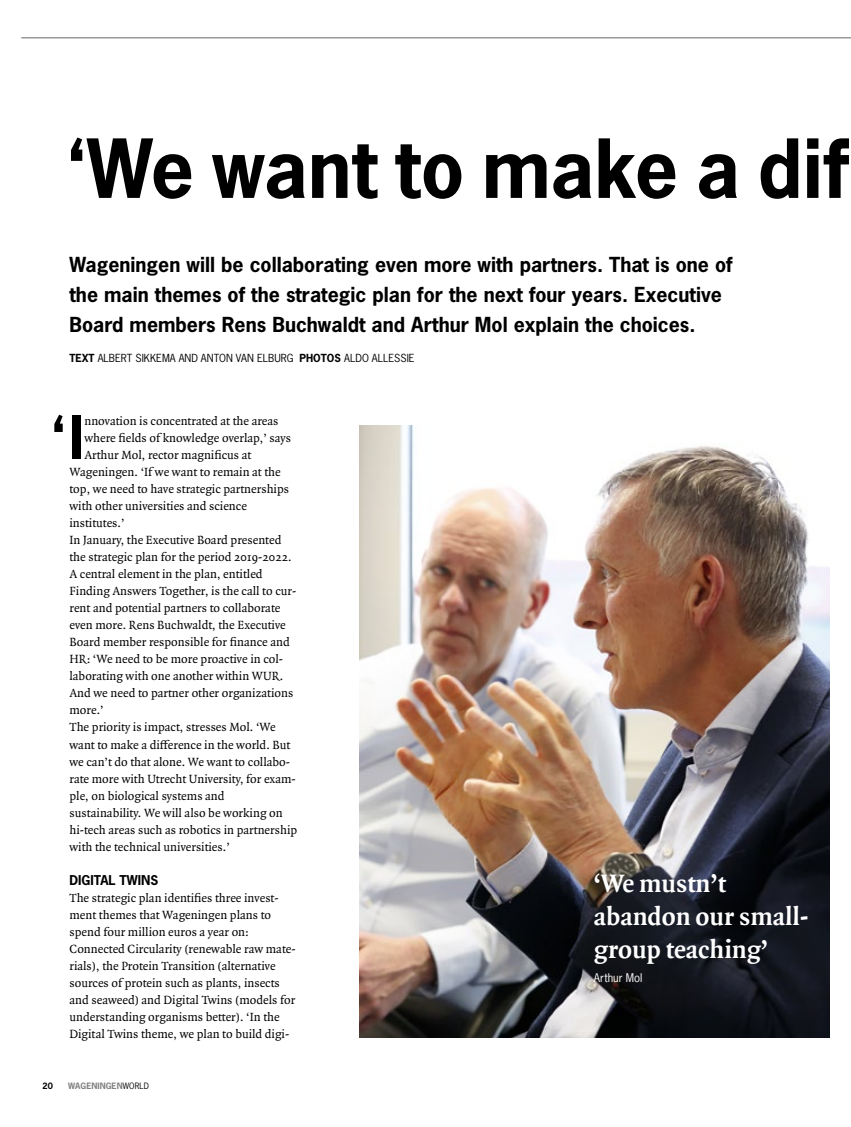
<style>
.page{position:relative;width:851px;height:1127px;background:#fff}
.page>*{position:absolute;margin:0;border:0;box-sizing:border-box;transform-origin:0 0}
.t1{font:700 76.5px "News Gothic Std";color:#000}
.t2{font:700 56.4px "News Gothic Std";color:#000}
.t3{font:700 27px/33px "Quadraat OT";color:#fff}
.t4{font:700 19.5px/30px "News Gothic Std";color:#000}
.t5{font:12.75px/17px "Quadraat OT";color:#000}
.t6{font:700 12.75px "News Gothic Std";color:#000}
.t7{font:11.25px "News Gothic Std";color:#fff}
.t8{font:10.5px "News Gothic Std";color:#000}
.t9{font:700 8.25px "News Gothic Std";letter-spacing:.01em;color:#818181}
.t10{font:700 8.25px "News Gothic Std";color:#000}
.s1{font-weight:700}
.s2{font-weight:400;color:#000}
</style>
<div class="page">
<img style="left:359px;top:425px;width:470px;height:612px">
<svg style="left:21px;top:37px;width:829px;height:2px;background:#b2b2b2"></svg>
<h1 class="t1" style="left:68px;top:118px;width:782px">‘We want to make a dif</h1>
<h3 class="t4" style="left:69px;top:249px;width:664px">Wageningen will be collaborating even more with partners. That is one of the main themes of the strategic plan for the next four years. Executive<br>Board members Rens Buchwaldt and Arthur Mol explain the choices.</h3>
<p class="t8" style="left:69px;top:351px;width:347px"><span class="s1">TEXT</span> ALBERT SIKKEMA AND ANTON VAN ELBURG <span class="s1">PHOTOS</span> ALDO ALLESSIE</p>
<h2 class="t2" style="left:52px;top:401px;width:34px">‘I</h2>
<p class="t5" style="left:84px;top:413px;width:195px">nnovation is concentrated at the areas</p>
<p class="t5" style="left:84px;top:430px;width:208px">where fields of knowledge overlap,’ says</p>
<p class="t5" style="left:84px;top:447px;width:168px">Arthur Mol, rector magnificus at</p>
<p class="t5" style="left:69px;top:464px;width:213px">Wageningen. ‘If we want to remain at the</p>
<p class="t5" style="left:69px;top:481px;width:221px">top, we need to have strategic partnerships</p>
<p class="t5" style="left:69px;top:498px;width:179px">with other universities and science</p>
<p class="t5" style="left:69px;top:515px;width:57px">institutes.’</p>
<p class="t5" style="left:69px;top:532px;width:213px">In January, the Executive Board presented</p>
<p class="t5" style="left:69px;top:549px;width:224px">the strategic plan for the period 2019-2022.</p>
<p class="t5" style="left:69px;top:566px;width:194px">A central element in the plan, entitled</p>
<p class="t5" style="left:69px;top:583px;width:228px">Finding Answers Together, is the call to cur-</p>
<p class="t5" style="left:69px;top:600px;width:212px">rent and potential partners to collaborate</p>
<p class="t5" style="left:69px;top:617px;width:218px">even more. Rens Buchwaldt, the Executive</p>
<p class="t5" style="left:69px;top:634px;width:222px">Board member responsible for finance and</p>
<p class="t5" style="left:69px;top:651px;width:215px">HR: ‘We need to be more proactive in col-</p>
<p class="t5" style="left:69px;top:668px;width:215px">laborating with one another within WUR.</p>
<p class="t5" style="left:69px;top:685px;width:225px">And we need to partner other organizations</p>
<p class="t5" style="left:69px;top:702px;width:36px">more.’</p>
<p class="t5" style="left:69px;top:719px;width:208px">The priority is impact, stresses Mol. ‘We</p>
<p class="t5" style="left:69px;top:736px;width:222px">want to make a difference in the world. But</p>
<p class="t5" style="left:69px;top:753px;width:222px">we can’t do that alone. We want to collabo-</p>
<p class="t5" style="left:69px;top:770px;width:228px">rate more with Utrecht University, for exam-</p>
<p class="t5" style="left:69px;top:787px;width:157px">ple, on biological systems and</p>
<p class="t5" style="left:69px;top:804px;width:215px">sustainability. We will also be working on</p>
<p class="t5" style="left:69px;top:821px;width:229px">hi-tech areas such as robotics in partnership</p>
<p class="t5" style="left:69px;top:838px;width:162px">with the technical universities.’</p>
<p class="t6" style="left:69px;top:871px;width:90px">DIGITAL TWINS</p>
<p class="t5" style="left:69px;top:889px;width:228px">The strategic plan identifies three invest&shy;ment themes that Wageningen plans to spend four million euros a year on:<br>Connected Circularity (renewable raw mate&shy;rials), the Protein Transition (alternative sources of protein such as plants, insects and seaweed) and Digital Twins (models for understanding organisms better). ‘In the Digital Twins theme, we plan to build digi-</p>
<p class="t10" style="left:43px;top:1080px;width:12px">20</p>
<p class="t9" style="left:68px;top:1080px;width:82px">WAGENINGEN<span class="s2">WORLD</span></p>
<h3 class="t3" style="left:594px;top:867px;width:216px">‘We mustn’t abandon our small&shy;group teaching’</h3>
<p class="t7" style="left:594px;top:970px;width:50px">Arthur Mol</p>
</div>
